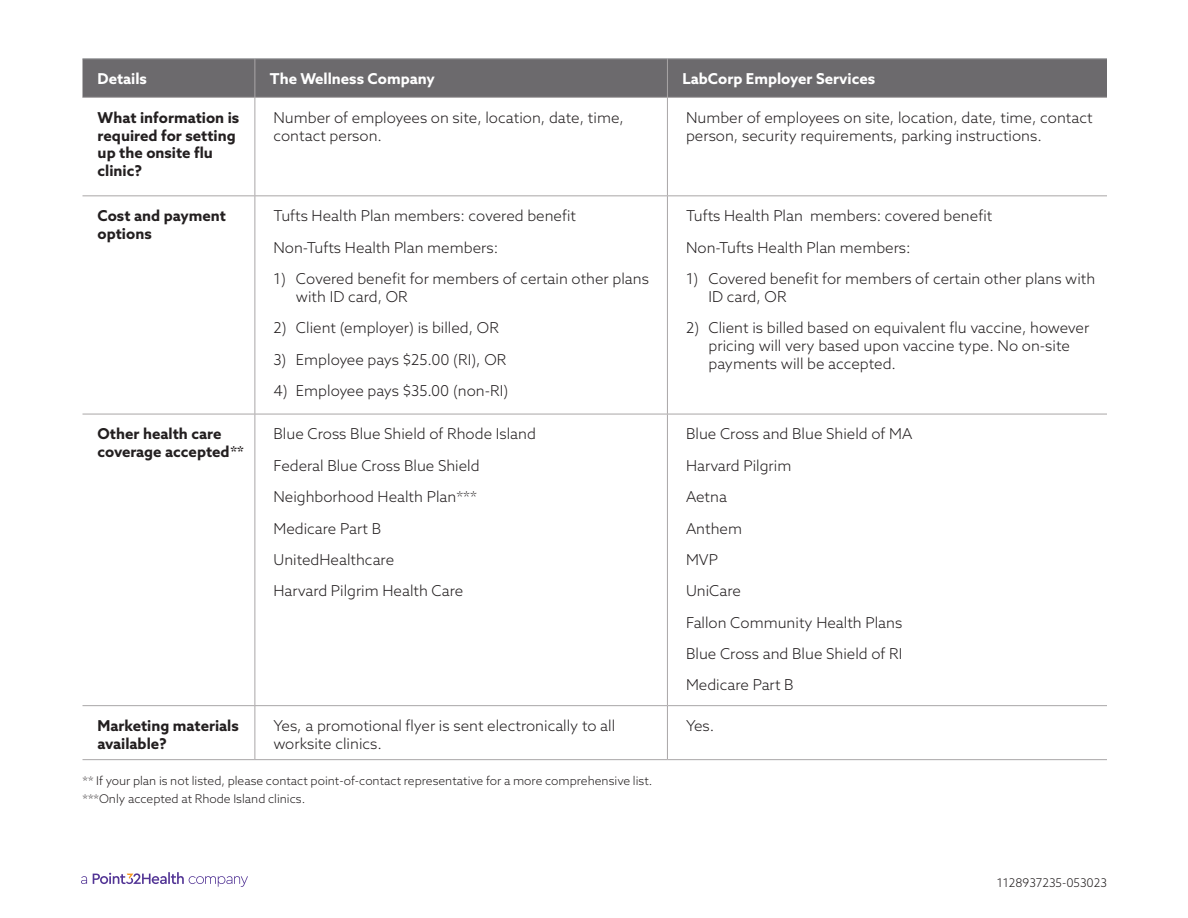
<style>
.page{position:relative;width:1188px;height:918px;background:#fff}
.page>*{position:absolute;margin:0;border:0;box-sizing:border-box;transform-origin:0 0}
.t1{font:300 15px/17.9px "Azo Sans";color:#231f20}
.t2{font:700 15px/17.9px "Azo Sans";color:#231f20}
.t3{font:700 15px "Azo Sans";color:#fff}
.Main_body{font:300 12px/18px "Azo Sans";color:#231f20}
.Small_Code{font:300 12px "Azo Sans";color:#231f20}
</style>
<div class="page">
<div style="left:82px;top:59px;width:1025px;height:38px;background:#6c6a6d"></div>
<hr style="left:82px;top:58px;width:173px;height:1px;background:#939598">
<hr style="left:255px;top:58px;width:412px;height:1px;background:#939598">
<hr style="left:667px;top:58px;width:440px;height:1px;background:#939598">
<hr style="left:255px;top:59px;width:1px;height:38px;background:#a9a6a7">
<hr style="left:667px;top:59px;width:1px;height:38px;background:#a9a6a7">
<hr style="left:82px;top:97px;width:173px;height:1px;background:#a9a6a7">
<hr style="left:255px;top:97px;width:412px;height:1px;background:#a9a6a7">
<hr style="left:255px;top:98px;width:1px;height:98px;background:#a9a6a7">
<hr style="left:667px;top:97px;width:440px;height:1px;background:#a9a6a7">
<hr style="left:667px;top:98px;width:1px;height:98px;background:#a9a6a7">
<hr style="left:82px;top:196px;width:173px;height:1px;background:#a9a6a7">
<hr style="left:255px;top:196px;width:412px;height:1px;background:#a9a6a7">
<hr style="left:255px;top:196px;width:1px;height:218px;background:#a9a6a7">
<hr style="left:667px;top:196px;width:440px;height:1px;background:#a9a6a7">
<hr style="left:667px;top:196px;width:1px;height:218px;background:#a9a6a7">
<hr style="left:82px;top:414px;width:173px;height:1px;background:#a9a6a7">
<hr style="left:255px;top:414px;width:412px;height:1px;background:#a9a6a7">
<hr style="left:255px;top:414px;width:1px;height:291px;background:#a9a6a7">
<hr style="left:667px;top:414px;width:440px;height:1px;background:#a9a6a7">
<hr style="left:667px;top:414px;width:1px;height:291px;background:#a9a6a7">
<hr style="left:82px;top:705px;width:173px;height:1px;background:#a9a6a7">
<hr style="left:255px;top:705px;width:412px;height:1px;background:#a9a6a7">
<hr style="left:255px;top:706px;width:1px;height:53px;background:#a9a6a7">
<hr style="left:667px;top:705px;width:440px;height:1px;background:#a9a6a7">
<hr style="left:667px;top:706px;width:1px;height:53px;background:#a9a6a7">
<hr style="left:82px;top:759px;width:173px;height:1px;background:#a9a6a7">
<hr style="left:255px;top:759px;width:412px;height:1px;background:#a9a6a7">
<hr style="left:667px;top:759px;width:440px;height:1px;background:#a9a6a7">
<svg style="left:81px;top:872px;width:167px;height:15px"></svg>
<p class="t3" style="left:98px;top:69px;width:51px">Details</p>
<p class="t3" style="left:270px;top:69px;width:166px">The Wellness Company</p>
<p class="t3" style="left:683px;top:69px;width:194px">LabCorp Employer Services</p>
<p class="t2" style="left:98px;top:108px;width:143px">What information is required for setting up the onsite flu clinic?</p>
<p class="t1" style="left:273px;top:108px;width:352px">Number of employees on site, location, date, time, contact person.</p>
<p class="t1" style="left:686px;top:108px;width:408px">Number of employees on site, location, date, time, contact person, security requirements, parking instructions.</p>
<p class="t2" style="left:98px;top:207px;width:130px">Cost and payment options</p>
<p class="t1" style="left:273px;top:207px;width:304px">Tufts Health Plan members: covered benefit</p>
<p class="t1" style="left:273px;top:238px;width:226px">Non-Tufts Health Plan members:</p>
<p class="t1" style="left:296px;top:270px;width:355px;text-indent:-22px">1) Covered benefit for members of certain other plans with ID card, OR</p>
<p class="t1" style="left:273px;top:319px;width:227px">2) Client (employer) is billed, OR</p>
<p class="t1" style="left:273px;top:350px;width:234px">3) Employee pays $25.00 (RI), OR</p>
<p class="t1" style="left:273px;top:382px;width:236px">4) Employee pays $35.00 (non-RI)</p>
<p class="t1" style="left:686px;top:207px;width:308px">Tufts Health Plan members: covered benefit</p>
<p class="t1" style="left:686px;top:238px;width:226px">Non-Tufts Health Plan members:</p>
<p class="t1" style="left:709px;top:270px;width:388px;text-indent:-22px">1) Covered benefit for members of certain other plans with<br>ID card, OR</p>
<p class="t1" style="left:709px;top:319px;width:382px;text-indent:-22px">2) Client is billed based on equivalent flu vaccine, however pricing will very based upon vaccine type. No on-site payments will be accepted.</p>
<p class="t2" style="left:98px;top:425px;width:148px">Other health care coverage accepted**</p>
<p class="t1" style="left:273px;top:425px;width:264px">Blue Cross Blue Shield of Rhode Island</p>
<p class="t1" style="left:273px;top:456px;width:208px">Federal Blue Cross Blue Shield</p>
<p class="t1" style="left:273px;top:488px;width:205px">Neighborhood Health Plan***</p>
<p class="t1" style="left:273px;top:519px;width:109px">Medicare Part B</p>
<p class="t1" style="left:273px;top:550px;width:122px">UnitedHealthcare</p>
<p class="t1" style="left:273px;top:582px;width:191px">Harvard Pilgrim Health Care</p>
<p class="t1" style="left:686px;top:425px;width:228px">Blue Cross and Blue Shield of MA</p>
<p class="t1" style="left:686px;top:456px;width:107px">Harvard Pilgrim</p>
<p class="t1" style="left:686px;top:488px;width:42px">Aetna</p>
<p class="t1" style="left:686px;top:519px;width:58px">Anthem</p>
<p class="t1" style="left:686px;top:550px;width:33px">MVP</p>
<p class="t1" style="left:686px;top:582px;width:56px">UniCare</p>
<p class="t1" style="left:686px;top:613px;width:218px">Fallon Community Health Plans</p>
<p class="t1" style="left:686px;top:645px;width:218px">Blue Cross and Blue Shield of RI</p>
<p class="t1" style="left:686px;top:676px;width:109px">Medicare Part B</p>
<p class="t2" style="left:98px;top:716px;width:143px">Marketing materials available?</p>
<p class="t1" style="left:273px;top:717px;width:343px">Yes, a promotional flyer is sent electronically to all worksite clinics.</p>
<p class="t1" style="left:686px;top:717px;width:30px">Yes.</p>
<p class="Main_body" style="left:82px;top:771px;width:571px">** If your plan is not listed, please contact point-of-contact representative for a more comprehensive list. ***Only accepted at Rhode Island clinics.</p>
<p class="Small_Code" style="left:997px;top:875px;width:112px">1128937235-053023</p>
</div>
